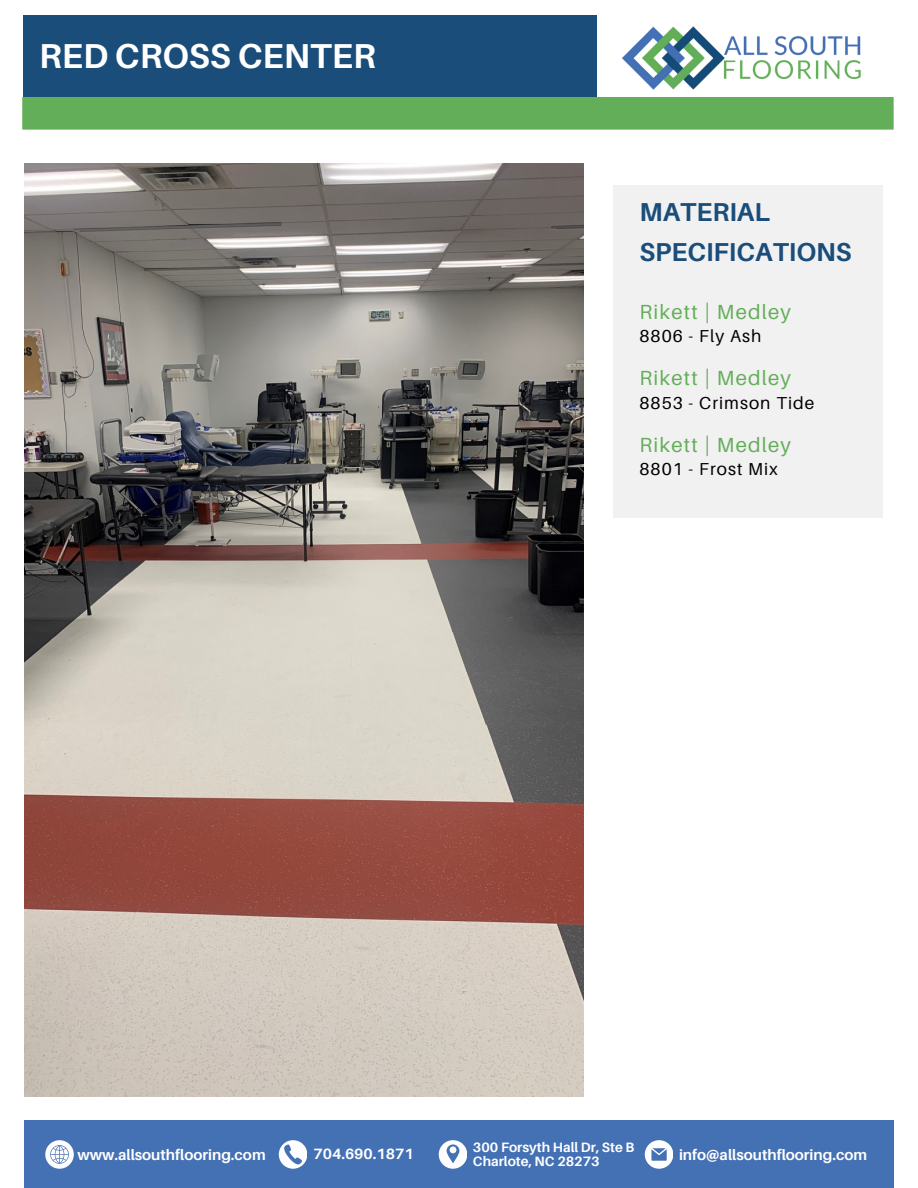
<style>
.page{position:relative;width:918px;height:1188px;background:#fff}
.page>*{position:absolute;margin:0;border:0;box-sizing:border-box;transform-origin:0 0}
.t1{font:700 34.65px "Aileron";color:#fff}
.t2{font:700 25.95px/40.5px "Aileron";color:#1b4d7a}
.t3{font:20.4px "Aileron";letter-spacing:.06em;color:#63ae59}
.t4{font:17.4px "Aileron";letter-spacing:.06em;color:#000}
.t5{font:700 14.85px "Aileron";color:#fefefe}
.t6{font:700 13.65px "Aileron";color:#fefefe}
</style>
<div class="page">
<div style="left:23px;top:15px;width:573px;height:82px;background:#1b4d7a"></div>
<div style="left:22px;top:97px;width:872px;height:33px;background:#63ae59"></div>
<div style="left:24px;top:1120px;width:870px;height:68px;background:#4470b4"></div>
<svg style="left:45px;top:1140px;width:28px;height:28px"></svg>
<svg style="left:279px;top:1140px;width:28px;height:28px"></svg>
<svg style="left:439px;top:1140px;width:28px;height:28px"></svg>
<svg style="left:645px;top:1140px;width:28px;height:28px"></svg>
<img style="left:622px;top:26px;width:239px;height:64px">
<div style="left:614px;top:186px;width:269px;height:332px;background:#f1f1f1"></div>
<img style="left:24px;top:163px;width:559px;height:933px">
<p class="t1" style="left:39px;top:34px;width:338px">RED CROSS CENTER</p>
<p class="t2" style="left:640px;top:191px;width:214px">MATERIAL<br>SPECIFICATIONS</p>
<h3 class="t3" style="left:640px;top:299px;width:153px">Rikett | Medley</h3>
<p class="t4" style="left:640px;top:325px;width:123px">8806 - Fly Ash</p>
<h4 class="t3" style="left:640px;top:365px;width:153px">Rikett | Medley</h4>
<p class="t4" style="left:640px;top:392px;width:176px">8853 - Crimson Tide</p>
<h4 class="t3" style="left:640px;top:432px;width:153px">Rikett | Medley</h4>
<p class="t4" style="left:640px;top:458px;width:140px">8801 - Frost Mix</p>
<p class="t5" style="left:77px;top:1145px;width:190px">www.allsouthflooring.com</p>
<h2 class="t5" style="left:313px;top:1145px;width:102px">704.690.1871</h2>
<h3 class="t6" style="left:473px;top:1139px;width:163px">300 Forsyth Hall Dr, Ste B</h3>
<p class="t6" style="left:473px;top:1153px;width:128px">Charlote, NC 28273</p>
<h3 class="t5" style="left:679px;top:1146px;width:190px">info@allsouthflooring.com</h3>
</div>
